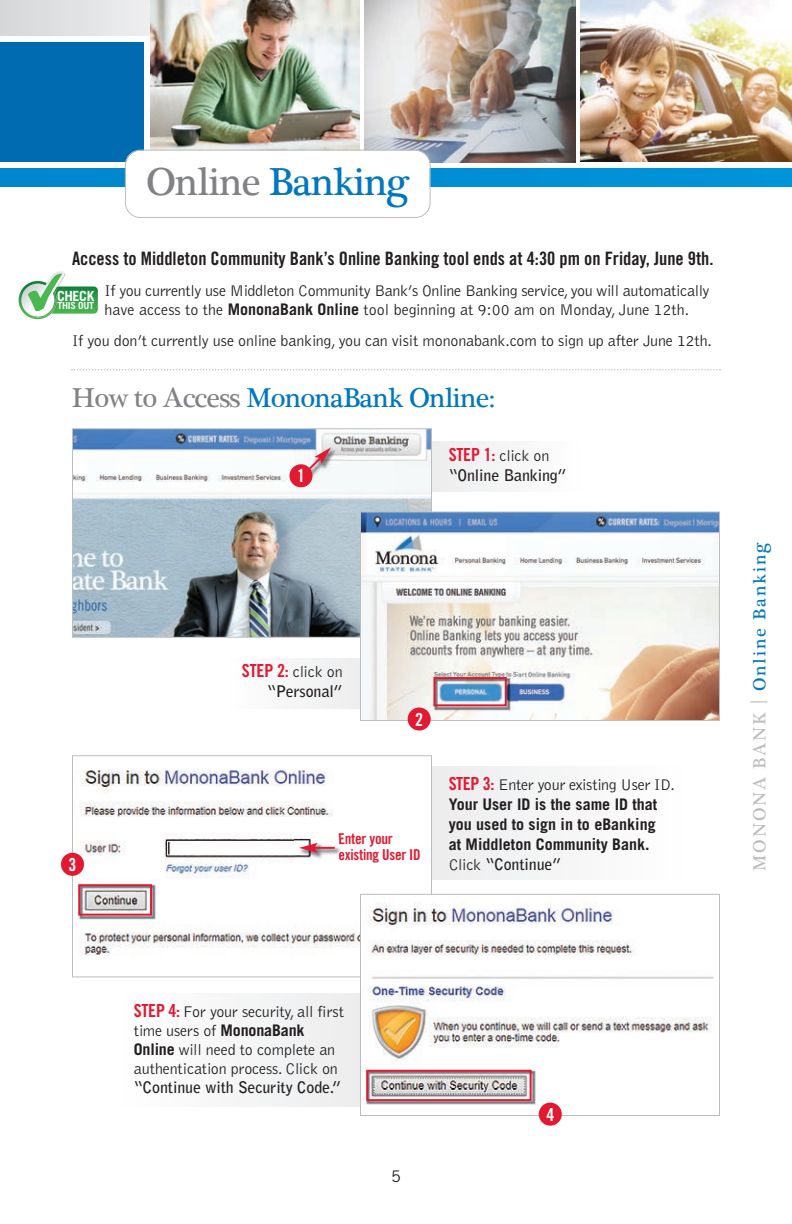
<style>
.page{position:relative;width:792px;height:1224px;background:#fff}
.page>*{position:absolute;margin:0;border:0;box-sizing:border-box;transform-origin:0 0}
.t1{font:40px "Plantagenet Cherokee";letter-spacing:-.03em;color:#0077c0}
.t2{font:28px "Plantagenet Cherokee";letter-spacing:-.03em;color:#0077c0}
.t3{font:18.4px "Trade Gothic Bold Cond Twenty";color:#231f20}
.t4{font:18px "Plantagenet Cherokee";letter-spacing:.1em;color:#0077c0}
.t5{font:18px "Trade Gothic Bold Cond Twenty";color:#fff}
.t6{font:300 16px/19px "Bell Gothic";letter-spacing:-.01em;color:#231f20}
.t7{font:700 16px/20px "Trade Gothic";color:#231f20;text-align:justify}
.t8{font:700 16px "Bell Gothic Std";letter-spacing:-.01em;color:#231f20}
.t9{font:16px "Trade Gothic";color:#231f20}
.t10{font:15px/16px "Trade Gothic Bold Cond Twenty";letter-spacing:-.015em;color:#e21931}
.t11{font:700 14px "Trade Gothic";letter-spacing:-.025em;color:#fff}
.t12{font:700 9.8px "Trade Gothic";letter-spacing:-.025em;color:#fff}
.s1{color:#808285}
.s2{font-family:"Trade Gothic";font-weight:700}
.s3{font-family:"Trade Gothic Bold Cond Twenty";font-weight:400;font-size:18px;color:#e21931}
.s4{font-family:"Bell Gothic";font-weight:300}
.s5{color:#bcbdc0}
</style>
<div class="page">
<svg style="left:19px;top:271px;width:79px;height:48px"></svg>
<img style="left:74px;top:430px;width:356px;height:206px">
<div style="left:72px;top:428px;width:360px;height:210px;border:1px solid #bcbdc0"></div>
<div style="left:0;top:0;width:171px;height:36px;background:#e1e2e4"></div>
<img style="left:151px;top:0;width:209px;height:42px">
<img style="left:580px;top:0;width:212px;height:162px">
<img style="left:364px;top:0;width:212px;height:162px">
<div style="left:0;top:169px;width:792px;height:18px;background:#0091d6"></div>
<img style="left:0;top:42px;width:431px;height:176px">
<svg style="left:71px;top:369px;width:650px;height:1px"></svg>
<img style="left:294px;top:436px;width:55px;height:55px">
<svg style="left:303px;top:447px;width:28px;height:28px"></svg>
<img style="left:362px;top:513px;width:356px;height:206px">
<div style="left:360px;top:511px;width:360px;height:210px;border:1px solid #bcbdc0"></div>
<img style="left:429px;top:673px;width:88px;height:44px">
<div style="left:433px;top:677px;width:74px;height:29px;border:2px solid #e21931"></div>
<img style="left:74px;top:770px;width:356px;height:186px">
<div style="left:72px;top:755px;width:360px;height:222px;border:1px solid #bcbdc0"></div>
<img style="left:362px;top:896px;width:352px;height:218px">
<div style="left:360px;top:894px;width:360px;height:222px;border:1px solid #bcbdc0"></div>
<img style="left:294px;top:838px;width:52px;height:26px">
<svg style="left:339px;top:838px;width:7px;height:6px"></svg>
<svg style="left:339px;top:852px;width:7px;height:8px"></svg>
<hr style="left:314px;top:847px;width:21px;height:2px;background:#e21931">
<svg style="left:299px;top:843px;width:19px;height:10px"></svg>
<img style="left:74px;top:880px;width:88px;height:46px">
<div style="left:78px;top:884px;width:74px;height:32px;border:2px solid #e21931"></div>
<img style="left:362px;top:1066px;width:180px;height:46px">
<div style="left:366px;top:1070px;width:166px;height:31px;border:2px solid #e21931"></div>
<div style="left:408px;top:708px;width:23px;height:23px;background:#e21931;border-radius:50%"></div>
<div style="left:61px;top:853px;width:23px;height:23px;background:#e21931;border-radius:50%"></div>
<div style="left:289px;top:464px;width:24px;height:23px;background:#e21931;border-radius:50%"></div>
<div style="left:539px;top:1103px;width:23px;height:23px;background:#e21931;border-radius:50%"></div>
<h1 class="t1" style="left:146px;top:158px;width:265px"><span class="s1">Online</span> Banking</h1>
<p class="t3" style="left:72px;top:248px;width:643px">Access to Middleton Community Bank’s Online Banking tool ends at 4:30 pm on Friday, June 9th.</p>
<p class="t6" style="left:104px;top:282px;width:607px">If you currently use Middleton Community Bank’s Online Banking service, you will automatically have access to the <span class="s2">MononaBank Online</span> tool beginning at 9:00 am on Monday, June 12th.</p>
<p class="t6" style="left:72px;top:332px;width:641px">If you don’t currently use online banking, you can visit mononabank.com to sign up after June 12th.</p>
<p class="t11" style="left:57px;top:287px;width:39px">CHECK</p>
<p class="t12" style="left:58px;top:300px;width:38px">THIS OUT</p>
<h2 class="t2" style="left:72px;top:381px;width:425px"><span class="s1">How to Access</span> MononaBank Online:</h2>
<p class="t5" style="left:69px;top:853px;width:9px">3</p>
<p class="t5" style="left:297px;top:465px;width:9px">1</p>
<p class="t6" style="left:449px;top:447px;width:102px"><span class="s3">STEP 1:</span> click on</p>
<p class="t8" style="left:449px;top:469px;width:119px">“Online Banking”</p>
<p class="t6" style="left:242px;top:663px;width:102px"><span class="s3">STEP 2:</span> click on</p>
<p class="t8" style="left:267px;top:686px;width:77px">“Personal”</p>
<p class="t5" style="left:415px;top:708px;width:9px">2</p>
<p class="t10" style="left:338px;top:831px;width:84px">Enter your existing User ID</p>
<p class="t6" style="left:449px;top:775px;width:228px"><span class="s3">STEP 3:</span> Enter your existing User ID.</p>
<p class="t7" style="left:449px;top:794px;width:210px">Your User ID is the same ID that you used to sign in to eBanking at Middleton Community Bank.</p>
<p class="t8" style="left:449px;top:858px;width:114px"><span class="s4">Click</span> “Continue”</p>
<p class="t4" style="left:749px;top:871px;width:330px;rotate:-90deg"><span class="s5">MONONA BANK </span><sup>|</sup> Online Banking</p>
<p class="t6" style="left:134px;top:1003px;width:212px"><span class="s3">STEP 4:</span> For your security, all first time users of <span class="s2">MononaBank<br>Online</span> will need to complete an authentication process. Click on</p>
<p class="t8" style="left:134px;top:1081px;width:209px">“Continue with Security Code.”</p>
<p class="t9" style="left:391px;top:1166px;width:11px">5</p>
<p class="t5" style="left:546px;top:1103px;width:9px">4</p>
</div>
